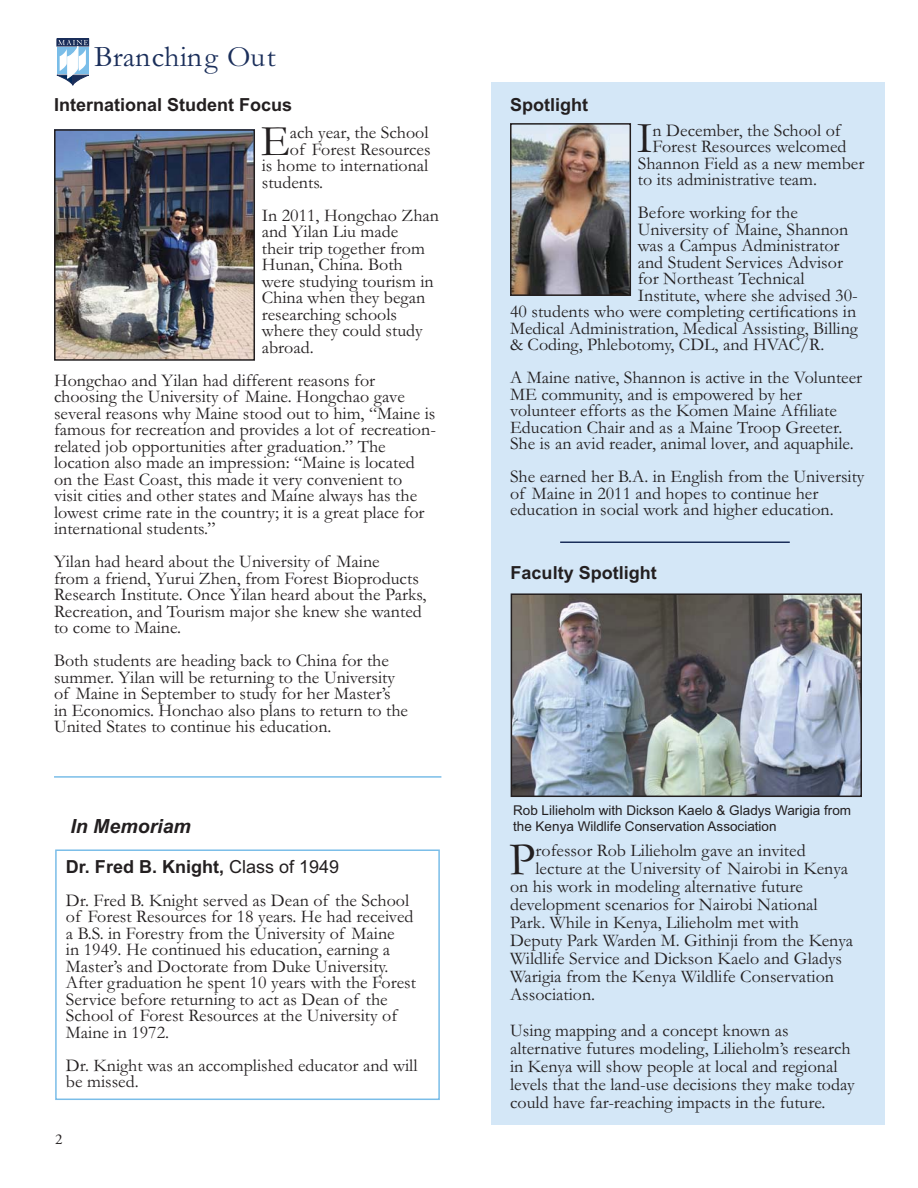
<style>
.page{position:relative;width:918px;height:1188px;background:#fff}
.page>*{position:absolute;margin:0;border:0;box-sizing:border-box;transform-origin:0 0}
.t1{font:46.8px "Garamond";color:#231f20}
.t2{font:44.4px "Garamond";color:#231f20}
.t3{font:30px "Garamond";letter-spacing:.005em;color:#1a2e5a}
.t4{font:italic 700 19.5px "Arial";color:#231f20}
.t5{font:18px/16.5px "Garamond";color:#231f20}
.t6{font:700 18px "Arial";color:#231f20}
.t7{font:15px "Adobe Garamond Pro";color:#231f20}
.t8{font:13.5px/16.2px "Arial";color:#231f20}
.s1{font-weight:400}
</style>
<div class="page">
<div style="left:55px;top:849px;width:385px;height:251px;border:2px solid #7abde8"></div>
<div style="left:491px;top:82px;width:394px;height:1043px;background:#d4e7f7"></div>
<div style="left:57px;top:39px;width:32px;height:7px;border:1px solid #1a2e5a"></div>
<svg style="left:57px;top:40px;width:32px;height:45px"></svg>
<img style="left:513px;top:126px;width:115px;height:167px">
<div style="left:510px;top:123px;width:121px;height:173px;border:2px solid #231f20"></div>
<img style="left:57px;top:132px;width:195px;height:226px">
<div style="left:54px;top:129px;width:201px;height:232px;border:2px solid #231f20"></div>
<hr style="left:54px;top:776px;width:387px;height:2px;background:#7abde8">
<hr style="left:560px;top:542px;width:229px;height:1px;background:#1a2e5a">
<img style="left:513px;top:596px;width:346px;height:198px">
<div style="left:510px;top:593px;width:352px;height:204px;border:2px solid #231f20"></div>
<h3 class="t3" style="left:94px;top:46px;width:183px">Branching Out</h3>
<p class="t6" style="left:54px;top:98px;width:240px">International Student Focus</p>
<p class="t6" style="left:510px;top:98px;width:79px">Spotlight</p>
<h2 class="t2" style="left:261px;top:125px;width:31px">E</h2>
<p class="t5" style="left:290px;top:126px;width:140px">ach year, the School</p>
<p class="t5" style="left:290px;top:143px;width:142px">of Forest Resources</p>
<p class="t5" style="left:262px;top:159px;width:168px">is home to international</p>
<p class="t5" style="left:262px;top:176px;width:63px">students.</p>
<p class="t5" style="left:262px;top:209px;width:179px">In 2011, Hongchao Zhan and Yilan Liu made<br>their trip together from<br>Hunan, China. Both were studying tourism in<br>China when they began researching schools where they could study abroad.</p>
<p class="t5" style="left:54px;top:374px;width:383px">Hongchao and Yilan had different reasons for choosing the University of Maine. Hongchao gave several reasons why Maine stood out to him, “Maine is famous for recreation and provides a lot of recreation&shy;related job opportunities after graduation.” The location also made an impression: “Maine is located on the East Coast, this made it very convenient to<br>visit cities and other states and Maine always has the lowest crime rate in the country; it is a great place for international students.”</p>
<p class="t5" style="left:54px;top:555px;width:374px">Yilan had heard about the University of Maine<br>from a friend, Yurui Zhen, from Forest Bioproducts Research Institute. Once Yilan heard about the Parks, Recreation, and Tourism major she knew she wanted to come to Maine.</p>
<p class="t5" style="left:54px;top:654px;width:355px">Both students are heading back to China for the summer. Yilan will be returning to the University of Maine in September to study for her Master’s in Economics. Honchao also plans to return to the United States to continue his education.</p>
<p class="t4" style="left:70px;top:815px;width:122px">In Memoriam</p>
<p class="t6" style="left:66px;top:860px;width:275px">Dr. Fred B. Knight, <span class="s1">Class of 1949</span></p>
<p class="t5" style="left:66px;top:894px;width:351px">Dr. Fred B. Knight served as Dean of the School of Forest Resources for 18 years. He had received a B.S. in Forestry from the University of Maine<br>in 1949. He continued his education, earning a Master’s and Doctorate from Duke University.<br>After graduation he spent 10 years with the Forest Service before returning to act as Dean of the School of Forest Resources at the University of Maine in 1972.</p>
<p class="t5" style="left:66px;top:1059px;width:353px">Dr. Knight was an accomplished educator and will be missed.</p>
<p class="t7" style="left:55px;top:1130px;width:9px">2</p>
<h2 class="t2" style="left:637px;top:123px;width:17px">I</h2>
<p class="t5" style="left:652px;top:124px;width:190px">n December, the School of</p>
<p class="t5" style="left:652px;top:140px;width:195px">Forest Resources welcomed</p>
<p class="t5" style="left:637px;top:157px;width:228px">Shannon Field as a new member</p>
<p class="t5" style="left:637px;top:173px;width:181px">to its administrative team.</p>
<p class="t5" style="left:637px;top:206px;width:162px">Before working for the</p>
<p class="t5" style="left:637px;top:223px;width:212px">University of Maine, Shannon</p>
<p class="t5" style="left:637px;top:239px;width:203px">was a Campus Administrator</p>
<p class="t5" style="left:637px;top:256px;width:207px">and Student Services Advisor</p>
<p class="t5" style="left:637px;top:272px;width:168px">for Northeast Technical</p>
<p class="t5" style="left:637px;top:289px;width:221px">Institute, where she advised 30-</p>
<p class="t5" style="left:510px;top:305px;width:347px">40 students who were completing certifications in</p>
<p class="t5" style="left:510px;top:322px;width:349px">Medical Administration, Medical Assisting, Billing</p>
<p class="t5" style="left:510px;top:338px;width:316px">&amp; Coding, Phlebotomy, CDL, and HVAC/R.</p>
<p class="t5" style="left:510px;top:371px;width:354px">A Maine native, Shannon is active in the Volunteer ME community, and is empowered by her volunteer efforts as the Komen Maine Affiliate Education Chair and as a Maine Troop Greeter.<br>She is an avid reader, animal lover, and aquaphile.</p>
<p class="t5" style="left:510px;top:470px;width:356px">She earned her B.A. in English from the University of Maine in 2011 and hopes to continue her education in social work and higher education.</p>
<p class="t6" style="left:510px;top:566px;width:148px">Faculty Spotlight</p>
<p class="t8" style="left:513px;top:803px;width:339px">Rob Lilieholm with Dickson Kaelo &amp; Gladys Warigia from the Kenya Wildlife Conservation Association</p>
<h1 class="t1" style="left:509px;top:843px;width:28px">P</h1>
<p class="t5" style="left:535px;top:844px;width:271px">rofessor Rob Lilieholm gave an invited</p>
<p class="t5" style="left:535px;top:862px;width:314px">lecture at the University of Nairobi in Kenya</p>
<p class="t5" style="left:510px;top:880px;width:294px">on his work in modeling alternative future</p>
<p class="t5" style="left:510px;top:898px;width:309px">development scenarios for Nairobi National</p>
<p class="t5" style="left:510px;top:916px;width:290px">Park. While in Kenya, Lilieholm met with</p>
<p class="t5" style="left:510px;top:934px;width:345px">Deputy Park Warden M. Githinji from the Kenya</p>
<p class="t5" style="left:510px;top:952px;width:333px">Wildlife Service and Dickson Kaelo and Gladys</p>
<p class="t5" style="left:510px;top:970px;width:325px">Warigia from the Kenya Wildlife Conservation</p>
<p class="t5" style="left:510px;top:988px;width:87px">Association.</p>
<p class="t5" style="left:510px;top:1024px;width:346px;line-height:18px">Using mapping and a concept known as alternative futures modeling, Lilieholm’s research in Kenya will show people at local and regional levels that the land-use decisions they make today could have far-reaching impacts in the future.</p>
</div>
